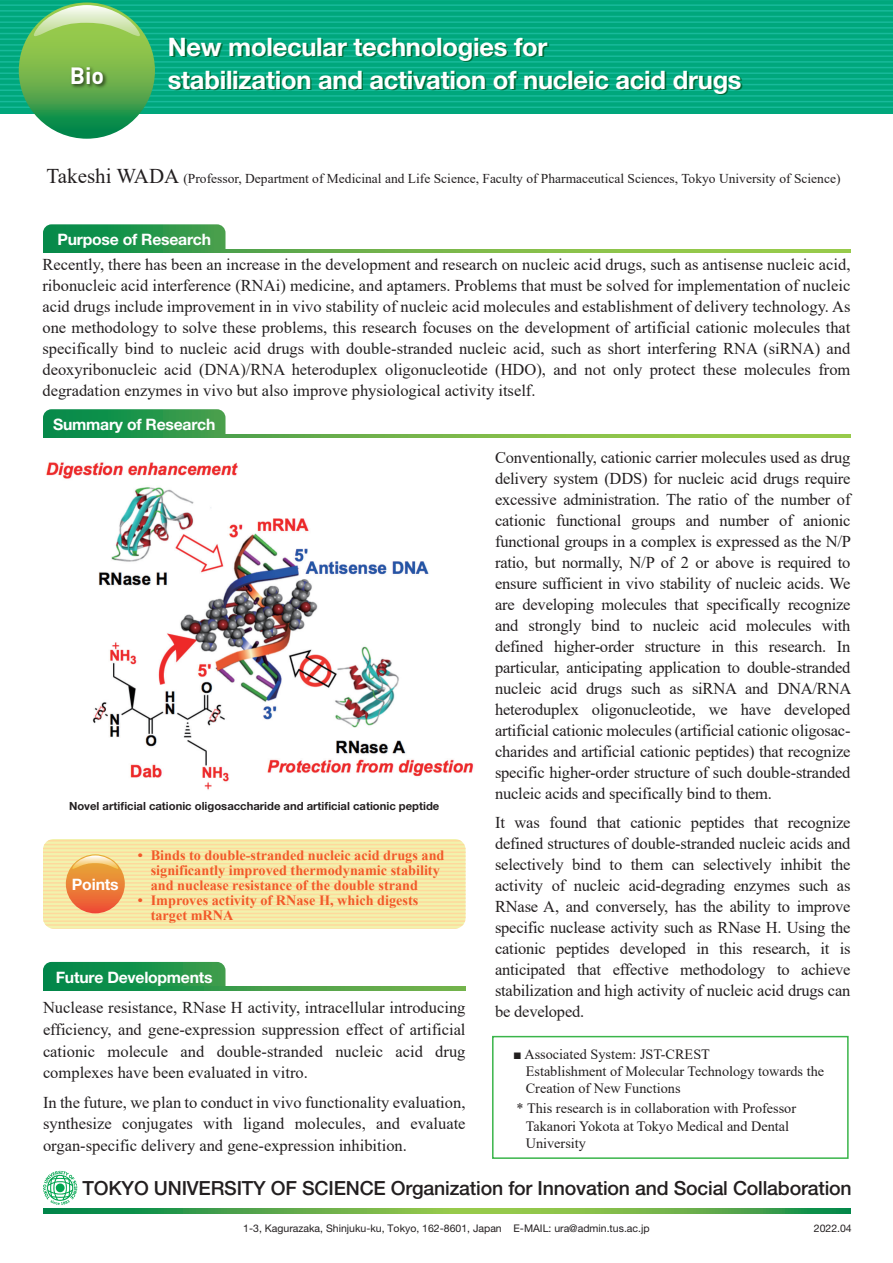
<style>
.page{position:relative;width:893px;height:1263px;background:#fff}
.page>*{position:absolute;margin:0;border:0;box-sizing:border-box;transform-origin:0 0}
.t1{font:700 25.5px "Helvetica Neue LT Pro";letter-spacing:-.01em;color:#fff}
.t2{font:700 23.25px "DIN";color:#fff}
.t3{font:500 19.5px "Helvetica Neue LT Pro";letter-spacing:-.01em;color:#231f20}
.t4{font:16.5px/21px "Times New Roman";color:#231f20;text-align:justify}
.t5{font:700 15.75px "Helvetica Neue LT Pro";letter-spacing:-.015em;color:#fff}
.t6{font:14.25px/17.2px "Times New Roman";color:#231f20}
.t7{font:700 14.25px/15px "Times New Roman";color:#f15929}
.t8{font:13.5px "Times New Roman";color:#231f20}
.t9{font:700 11.25px "Helvetica Neue LT Pro";color:#231f20}
.t10{font:10.5px "Helvetica Neue LT Pro";color:#231f20}
.s1{font-size:21px}
</style>
<div class="page">
<div style="left:0;top:0;width:893px;height:113px;background:#00a77c"></div>
<hr style="left:0;top:0;width:893px;height:1px;background:#18ba9b">
<hr style="left:0;top:4px;width:893px;height:2px;background:#18ba9b">
<hr style="left:0;top:10px;width:893px;height:2px;background:#18ba9b">
<hr style="left:0;top:16px;width:893px;height:1px;background:#18ba9b">
<hr style="left:0;top:21px;width:893px;height:2px;background:#18ba9b">
<hr style="left:0;top:27px;width:893px;height:2px;background:#18ba9b">
<hr style="left:0;top:33px;width:893px;height:1px;background:#18ba9b">
<hr style="left:0;top:38px;width:893px;height:2px;background:#18ba9b">
<hr style="left:0;top:44px;width:893px;height:2px;background:#18ba9b">
<hr style="left:0;top:50px;width:893px;height:1px;background:#18ba9b">
<hr style="left:0;top:55px;width:893px;height:2px;background:#18ba9b">
<hr style="left:0;top:61px;width:893px;height:2px;background:#18ba9b">
<hr style="left:0;top:67px;width:893px;height:1px;background:#18ba9b">
<hr style="left:0;top:72px;width:893px;height:2px;background:#18ba9b">
<hr style="left:0;top:78px;width:893px;height:2px;background:#18ba9b">
<hr style="left:0;top:84px;width:893px;height:1px;background:#18ba9b">
<hr style="left:0;top:89px;width:893px;height:2px;background:#18ba9b">
<hr style="left:0;top:95px;width:893px;height:2px;background:#18ba9b">
<hr style="left:0;top:101px;width:893px;height:1px;background:#18ba9b">
<hr style="left:0;top:107px;width:893px;height:1px;background:#18ba9b">
<svg style="left:19px;top:3px;width:136px;height:136px;background:#59aa4c"></svg>
<svg style="left:27px;top:5px;width:119px;height:38px"></svg>
<img style="left:66px;top:61px;width:44px;height:35px">
<svg style="left:43px;top:1208px;width:808px;height:5px;background:#58aa4b"></svg>
<svg style="left:43px;top:1171px;width:34px;height:34px"></svg>
<img style="left:46px;top:462px;width:428px;height:328px">
<div style="left:43px;top:839px;width:423px;height:90px;background:#f2f2ad;border-radius:11px"></div>
<hr style="left:43px;top:840px;width:423px;height:1px;background:#fed99c">
<hr style="left:43px;top:844px;width:423px;height:1px;background:#fed99c">
<hr style="left:43px;top:848px;width:423px;height:1px;background:#fed99c">
<hr style="left:43px;top:851px;width:423px;height:2px;background:#fed99c">
<hr style="left:43px;top:855px;width:423px;height:2px;background:#fed99c">
<hr style="left:43px;top:859px;width:423px;height:2px;background:#fed99c">
<hr style="left:43px;top:863px;width:423px;height:1px;background:#fed99c">
<hr style="left:43px;top:867px;width:423px;height:1px;background:#fed99c">
<hr style="left:43px;top:871px;width:423px;height:1px;background:#fed99c">
<hr style="left:43px;top:874px;width:423px;height:2px;background:#fed99c">
<hr style="left:43px;top:878px;width:423px;height:2px;background:#fed99c">
<hr style="left:43px;top:882px;width:423px;height:2px;background:#fed99c">
<hr style="left:43px;top:886px;width:423px;height:1px;background:#fed99c">
<hr style="left:43px;top:890px;width:423px;height:1px;background:#fed99c">
<hr style="left:43px;top:894px;width:423px;height:1px;background:#fed99c">
<hr style="left:43px;top:897px;width:423px;height:2px;background:#fed99c">
<hr style="left:43px;top:901px;width:423px;height:2px;background:#fed99c">
<hr style="left:43px;top:905px;width:423px;height:1px;background:#fed99c">
<hr style="left:43px;top:909px;width:423px;height:1px;background:#fed99c">
<hr style="left:43px;top:913px;width:423px;height:1px;background:#fed99c">
<hr style="left:43px;top:916px;width:423px;height:2px;background:#fed99c">
<hr style="left:43px;top:920px;width:423px;height:2px;background:#fed99c">
<hr style="left:43px;top:924px;width:423px;height:2px;background:#fed99c">
<hr style="left:43px;top:928px;width:423px;height:1px;background:#fed99c">
<svg style="left:43px;top:224px;width:182px;height:25px;background:#24964e"></svg>
<svg style="left:43px;top:249px;width:808px;height:3px;background:#6ab24b"></svg>
<svg style="left:43px;top:409px;width:182px;height:25px;background:#23954d"></svg>
<svg style="left:43px;top:434px;width:808px;height:3px;background:#6ab24b"></svg>
<svg style="left:43px;top:962px;width:182px;height:25px;background:#19914b"></svg>
<svg style="left:43px;top:987px;width:423px;height:3px"></svg>
<div style="left:492px;top:1036px;width:357px;height:123px;border:2px solid #3ab54a"></div>
<svg style="left:66px;top:854px;width:59px;height:59px;background:#eb7a37"></svg>
<svg style="left:70px;top:855px;width:51px;height:17px"></svg>
<h1 class="t1" style="left:168px;top:31px;width:381px">New molecular technologies for</h1>
<h2 class="t2" style="left:70px;top:61px;width:36px">Bio</h2>
<h1 class="t1" style="left:168px;top:64px;width:575px">stabilization and activation of nucleic acid drugs</h1>
<p class="t8" style="left:47px;top:169px;width:795px"><span class="s1">Takeshi WADA</span> (Professor, Department of Medicinal and Life Science, Faculty of Pharmaceutical Sciences, Tokyo University of Science)</p>
<p class="t5" style="left:57px;top:230px;width:155px">Purpose of Research</p>
<p class="t4" style="left:42px;top:254px;width:810px">Recently, there has been an increase in the development and research on nucleic acid drugs, such as antisense nucleic acid, ribonucleic acid interference (RNAi) medicine, and aptamers. Problems that must be solved for implementation of nucleic acid drugs include improvement in in vivo stability of nucleic acid molecules and establishment of delivery technology. As one methodology to solve these problems, this research focuses on the development of artificial cationic molecules that specifically bind to nucleic acid drugs with double-stranded nucleic acid, such as short interfering RNA (siRNA) and deoxyribonucleic acid (DNA)/RNA heteroduplex oligonucleotide (HDO), and not only protect these molecules from degradation enzymes in vivo but also improve physiological activity itself.</p>
<p class="t5" style="left:53px;top:414px;width:164px">Summary of Research</p>
<p class="t9" style="left:69px;top:799px;width:372px">Novel artificial cationic oligosaccharide and artificial cationic peptide</p>
<p class="t5" style="left:72px;top:875px;width:48px">Points</p>
<p class="t7" style="left:151px;top:847px;width:295px;text-indent:-13px">• Binds to double-stranded nucleic acid drugs and significantly improved thermodynamic stability and nuclease resistance of the double strand</p>
<p class="t7" style="left:151px;top:892px;width:269px;text-indent:-13px">• Improves activity of RNase H, which digests target mRNA</p>
<p class="t5" style="left:56px;top:967px;width:158px">Future Developments</p>
<p class="t4" style="left:43px;top:996px;width:424px;line-height:21.8px">Nuclease resistance, RNase H activity, intracellular introducing efficiency, and gene-expression suppression effect of artificial cationic molecule and double-stranded nucleic acid drug complexes have been evaluated in vitro.</p>
<p class="t4" style="left:43px;top:1091px;width:424px;line-height:21.8px">In the future, we plan to conduct in vivo functionality evaluation, synthesize conjugates with ligand molecules, and evaluate organ-specific delivery and gene-expression inhibition.</p>
<p class="t4" style="left:495px;top:446px;width:358px">Conventionally, cationic carrier molecules used as drug delivery system (DDS) for nucleic acid drugs require excessive administration. The ratio of the number of cationic functional groups and number of anionic functional groups in a complex is expressed as the N/P ratio, but normally, N/P of 2 or above is required to ensure sufficient in vivo stability of nucleic acids. We are developing molecules that specifically recognize and strongly bind to nucleic acid molecules with defined higher-order structure in this research. In particular, anticipating application to double-stranded nucleic acid drugs such as siRNA and DNA/RNA heteroduplex oligonucleotide, we have developed artificial cationic molecules (artificial cationic oligosac&shy;charides and artificial cationic peptides) that recognize specific higher-order structure of such double-stranded nucleic acids and specifically bind to them.</p>
<p class="t4" style="left:495px;top:811px;width:357px">It was found that cationic peptides that recognize defined structures of double-stranded nucleic acids and selectively bind to them can selectively inhibit the activity of nucleic acid-degrading enzymes such as RNase A, and conversely, has the ability to improve specific nuclease activity such as RNase H. Using the cationic peptides developed in this research, it is anticipated that effective methodology to achieve stabilization and high activity of nucleic acid drugs can be developed.</p>
<p class="t6" style="left:526px;top:1045px;width:300px;text-indent:-13px">■ Associated System: JST-CREST<br>Establishment of Molecular Technology towards the<br>Creation of New Functions</p>
<p class="t6" style="left:526px;top:1099px;width:272px;text-indent:-9px">* This research is in collaboration with Professor<br>Takanori Yokota at Tokyo Medical and Dental<br>University</p>
<p class="t3" style="left:82px;top:1176px;width:771px">TOKYO UNIVERSITY OF SCIENCE Organization for Innovation and Social Collaboration</p>
<p class="t10" style="left:243px;top:1222px;width:408px">1-3, Kagurazaka, Shinjuku-ku, Tokyo, 162-8601, Japan E-MAIL: ura@admin.tus.ac.jp</p>
<p class="t10" style="left:814px;top:1222px;width:39px">2022.04</p>
</div>
